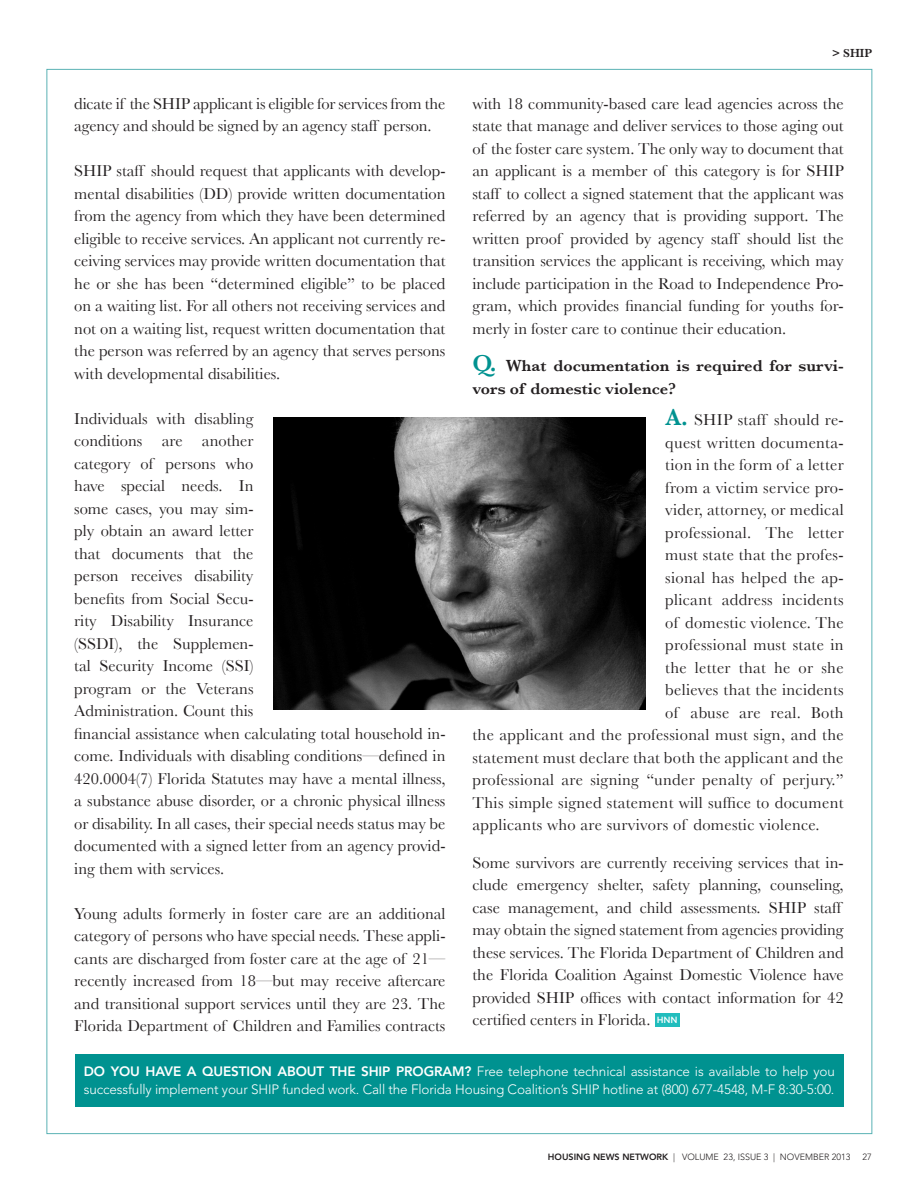
<style>
.page{position:relative;width:918px;height:1188px;background:#fff}
.page>*{position:absolute;margin:0;border:0;box-sizing:border-box;transform-origin:0 0}
.Paragraph_Style_FHC{font:16.5px/22.5px "Baskerville";color:#231f20}
.Paragraph_Style_FHC-2{font:16.5px "Baskerville";letter-spacing:.02em;color:#231f20}
.Paragraph_Style_FHC-3{font:600 16.5px/22.5px "Baskerville";color:#231f20}
.Paragraph_Style_FHC-4{font:300 13.5px/18px "Avenir LT Std";letter-spacing:-.01em;color:#fff}
.t1{font:600 12px "Baskerville";color:#231f20}
.t2{font:300 9px "Avenir LT Std";color:#231f20}
.t3{font:500 9px "Gotham";color:#fff}
.s1{font-size:24px;color:#009290}
.s2{font-weight:600;font-size:24px;color:#009290}
.s3{font-weight:800}
</style>
<div class="page">
<img style="left:274px;top:417px;width:371px;height:292px">
<div style="left:655px;top:1013px;width:25px;height:14px;background:#21bdbd"></div>
<div style="left:75px;top:1054px;width:769px;height:53px;background:#009290"></div>
<p class="Paragraph_Style_FHC" style="left:74px;top:92px;width:373px">dicate if the SHIP applicant is eligible for services from the agency and should be signed by an agency staff person.</p>
<p class="Paragraph_Style_FHC" style="left:74px;top:160px;width:373px;text-align:justify">SHIP staff should request that applicants with develop&shy;mental disabilities (DD) provide written documentation from the agency from which they have been determined eligible to receive services. An applicant not currently re&shy;ceiving services may provide written documentation that he or she has been “determined eligible” to be placed on a waiting list. For all others not receiving services and not on a waiting list, request written documentation that the person was referred by an agency that serves persons with developmental disabilities.</p>
<p class="Paragraph_Style_FHC" style="left:74px;top:407px;width:373px">Individuals with disabling<br>conditions are another<br>category of persons who<br>have special needs. In<br>some cases, you may sim-<br>ply obtain an award letter<br>that documents that the<br>person receives disability<br>benefits from Social Secu-<br>rity Disability Insurance<br>(SSDI), the Supplemen-<br>tal Security Income (SSI)<br>program or the Veterans<br>Administration. Count this<br>financial assistance when calculating total household in&shy;come. Individuals with disabling conditions—defined in 420.0004(7) Florida Statutes may have a mental illness, a substance abuse disorder, or a chronic physical illness or disability. In all cases, their special needs status may be documented with a signed letter from an agency provid&shy;ing them with services.</p>
<p class="Paragraph_Style_FHC" style="left:74px;top:902px;width:373px;text-align:justify">Young adults formerly in foster care are an additional category of persons who have special needs. These appli&shy;cants are discharged from foster care at the age of 21— recently increased from 18—but may receive aftercare and transitional support services until they are 23. The Florida Department of Children and Families contracts</p>
<p class="t1" style="left:832px;top:46px;width:42px">&gt; SHIP</p>
<p class="Paragraph_Style_FHC" style="left:472px;top:92px;width:373px;text-align:justify">with 18 community-based care lead agencies across the state that manage and deliver services to those aging out of the foster care system. The only way to document that an applicant is a member of this category is for SHIP staff to collect a signed statement that the applicant was referred by an agency that is providing support. The written proof provided by agency staff should list the transition services the applicant is receiving, which may include participation in the Road to Independence Pro&shy;gram, which provides financial funding for youths for&shy;merly in foster care to continue their education.</p>
<p class="Paragraph_Style_FHC-3" style="left:472px;top:355px;width:373px"><span class="s1">Q.</span> What documentation is required for survi&shy;vors of domestic violence?</p>
<p class="Paragraph_Style_FHC-2" style="left:665px;top:410px;width:180px"><span class="s2">A.</span> SHIP staff should re-</p>
<p class="Paragraph_Style_FHC-2" style="left:665px;top:433px;width:180px">quest written documenta-</p>
<p class="Paragraph_Style_FHC-2" style="left:665px;top:455px;width:180px">tion in the form of a letter</p>
<p class="Paragraph_Style_FHC-2" style="left:665px;top:478px;width:180px">from a victim service pro-</p>
<p class="Paragraph_Style_FHC-2" style="left:665px;top:500px;width:180px">vider, attorney, or medical</p>
<p class="Paragraph_Style_FHC-2" style="left:665px;top:523px;width:180px">professional. The letter</p>
<p class="Paragraph_Style_FHC-2" style="left:665px;top:545px;width:180px">must state that the profes-</p>
<p class="Paragraph_Style_FHC-2" style="left:665px;top:568px;width:180px">sional has helped the ap-</p>
<p class="Paragraph_Style_FHC-2" style="left:665px;top:590px;width:180px">plicant address incidents</p>
<p class="Paragraph_Style_FHC-2" style="left:665px;top:613px;width:180px">of domestic violence. The</p>
<p class="Paragraph_Style_FHC-2" style="left:665px;top:635px;width:180px">professional must state in</p>
<p class="Paragraph_Style_FHC-2" style="left:665px;top:658px;width:180px">the letter that he or she</p>
<p class="Paragraph_Style_FHC-2" style="left:665px;top:680px;width:180px">believes that the incidents</p>
<p class="Paragraph_Style_FHC-2" style="left:665px;top:703px;width:180px">of abuse are real. Both</p>
<p class="Paragraph_Style_FHC-2" style="left:472px;top:725px;width:373px">the applicant and the professional must sign, and the</p>
<p class="Paragraph_Style_FHC-2" style="left:472px;top:748px;width:373px">statement must declare that both the applicant and the</p>
<p class="Paragraph_Style_FHC-2" style="left:472px;top:770px;width:373px">professional are signing “under penalty of perjury.”</p>
<p class="Paragraph_Style_FHC-2" style="left:472px;top:793px;width:373px">This simple signed statement will suffice to document</p>
<p class="Paragraph_Style_FHC-2" style="left:472px;top:815px;width:349px">applicants who are survivors of domestic violence.</p>
<p class="Paragraph_Style_FHC" style="left:472px;top:851px;width:373px">Some survivors are currently receiving services that in&shy;clude emergency shelter, safety planning, counseling, case management, and child assessments. SHIP staff may obtain the signed statement from agencies providing these services. The Florida Department of Children and the Florida Coalition Against Domestic Violence have provided SHIP offices with contact information for 42 certified centers in Florida.</p>
<p class="t3" style="left:657px;top:1014px;width:23px">HNN</p>
<p class="Paragraph_Style_FHC-4" style="left:84px;top:1062px;width:753px"><span class="s3">DO YOU HAVE A QUESTION ABOUT THE SHIP PROGRAM?</span> Free telephone technical assistance is available to help you successfully implement your SHIP funded work. Call the Florida Housing Coalition’s SHIP hotline at (800) 677-4548, M-F 8:30-5:00.</p>
<p class="t2" style="left:548px;top:1152px;width:304px"><span class="s3">HOUSING NEWS NETWORK</span> | VOLUME 23, ISSUE 3 | NOVEMBER 2013</p>
<p class="t2" style="left:862px;top:1152px;width:11px">27</p>
</div>
